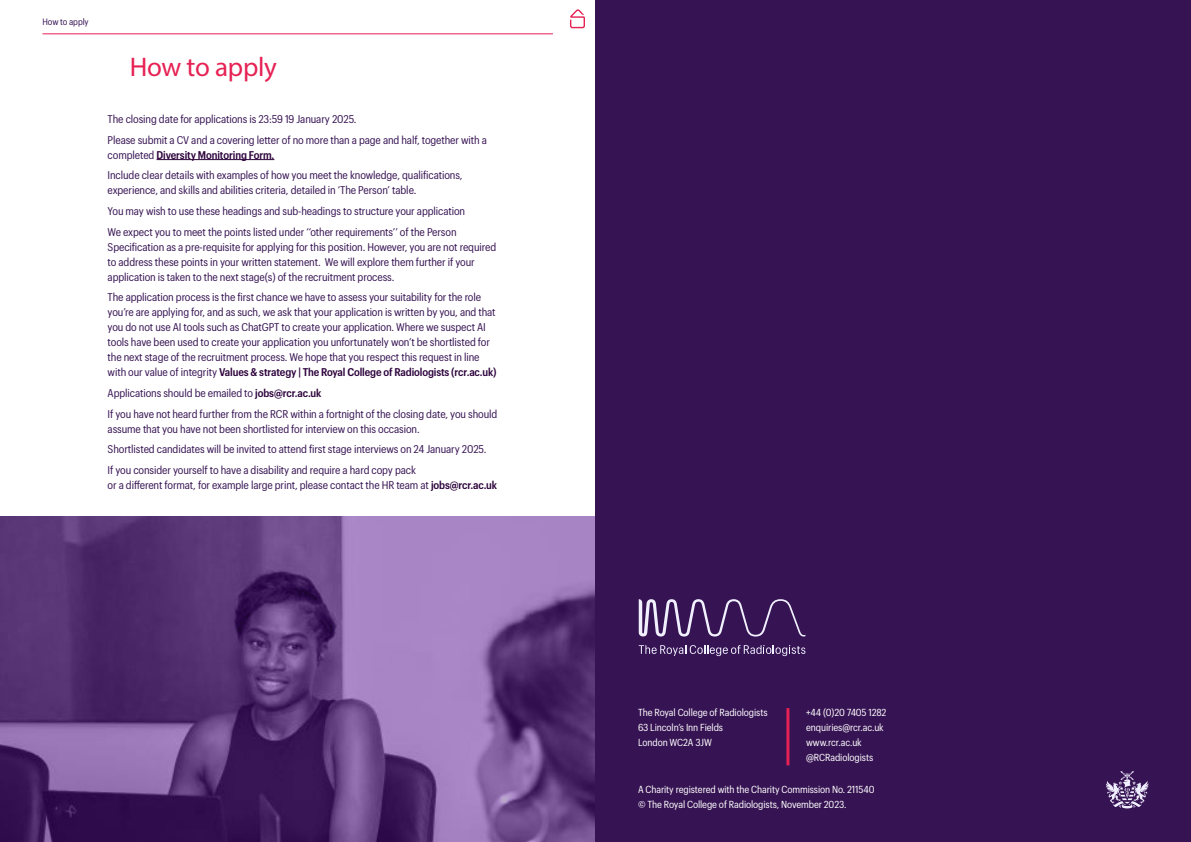
<style>
.page{position:relative;width:1191px;height:842px;background:#fff}
.page>*{position:absolute;margin:0;border:0;box-sizing:border-box;transform-origin:0 0}
.t1{font:27px "Myriad Pro";letter-spacing:-.01em;color:#e62154}
.t2{font:11px/20.7px "Graphik Compact";letter-spacing:-.01em;color:#361353}
.t3{font:10px/15px "Graphik Compact";letter-spacing:-.01em;color:#fff}
.t4{font:9px "Graphik Compact";letter-spacing:-.01em;color:#361353}
.s1{font-weight:600;color:#2e053d}
</style>
<div class="page">
<hr style="left:43px;top:33px;width:510px;height:1px;background:#e62154">
<hr style="left:156px;top:159px;width:118px;height:1px;background:#2e053d">
<svg style="left:570px;top:9px;width:15px;height:20px"></svg>
<img style="left:0;top:516px;width:595px;height:326px">
<div style="left:595px;top:0;width:596px;height:842px;background:#361353"></div>
<svg style="left:639px;top:599px;width:166px;height:37px"></svg>
<svg style="left:639px;top:645px;width:166px;height:11px"></svg>
<hr style="left:786px;top:708px;width:3px;height:57px;background:#e62154">
<svg style="left:1106px;top:771px;width:42px;height:37px"></svg>
<p class="t4" style="left:43px;top:15px;width:48px">How to apply</p>
<h1 class="t1" style="left:130px;top:50px;width:149px">How to apply</h1>
<p class="t2" style="left:108px;top:108px;width:381px">The closing date for applications is 23:59 19 January 2025.<br>Please submit a CV and a covering letter of no more than a page and half, together with a</p>
<p class="t2" style="left:108px;top:143px;width:356px">completed <span class="s1">Diversity Monitoring Form.<br></span>Include clear details with examples of how you meet the knowledge, qualifications,</p>
<p class="t2" style="left:108px;top:179px;width:359px">experience, and skills and abilities criteria, detailed in ‘The Person’ table.<br>You may wish to use these headings and sub-headings to structure your application<br>We expect you to meet the points listed under ‘‘other requirements’’ of the Person</p>
<p class="t2" style="left:108px;top:238px;width:390px;line-height:15px">Specification as a pre-requisite for applying for this position. However, you are not required to address these points in your written statement. We will explore them further if your application is taken to the next stage(s) of the recruitment process.</p>
<p class="t2" style="left:108px;top:289px;width:390px;line-height:15px">The application process is the first chance we have to assess your suitability for the role you’re are applying for, and as such, we ask that your application is written by you, and that you do not use AI tools such as ChatGPT to create your application. Where we suspect AI tools have been used to create your application you unfortunately won’t be shortlisted for the next stage of the recruitment process. We hope that you respect this request in line with our value of integrity <span class="s1">Values &amp; strategy | The Royal College of Radiologists (rcr.ac.uk)</span></p>
<p class="t2" style="left:108px;top:382px;width:391px">Applications should be emailed to <span class="s1">jobs@rcr.ac.uk<br></span>If you have not heard further from the RCR within a fortnight of the closing date, you should</p>
<p class="t2" style="left:108px;top:417px;width:380px">assume that you have not been shortlisted for interview on this occasion.<br>Shortlisted candidates will be invited to attend first stage interviews on 24 January 2025.<br>If you consider yourself to have a disability and require a hard copy pack</p>
<p class="t2" style="left:108px;top:474px;width:391px">or a different format, for example large print, please contact the HR team at <span class="s1">jobs@rcr.ac.uk</span></p>
<p class="t3" style="left:638px;top:704px;width:131px">The Royal College of Radiologists<br>63 Lincoln’s Inn Fields<br>London WC2A 3JW</p>
<p class="t3" style="left:806px;top:704px;width:82px">+44 (0)20 7405 1282 enquiries@rcr.ac.uk www.rcr.ac.uk @RCRadiologists</p>
<p class="t3" style="left:638px;top:781px;width:238px">A Charity registered with the Charity Commission No. 211540 © The Royal College of Radiologists, November 2023.</p>
</div>
